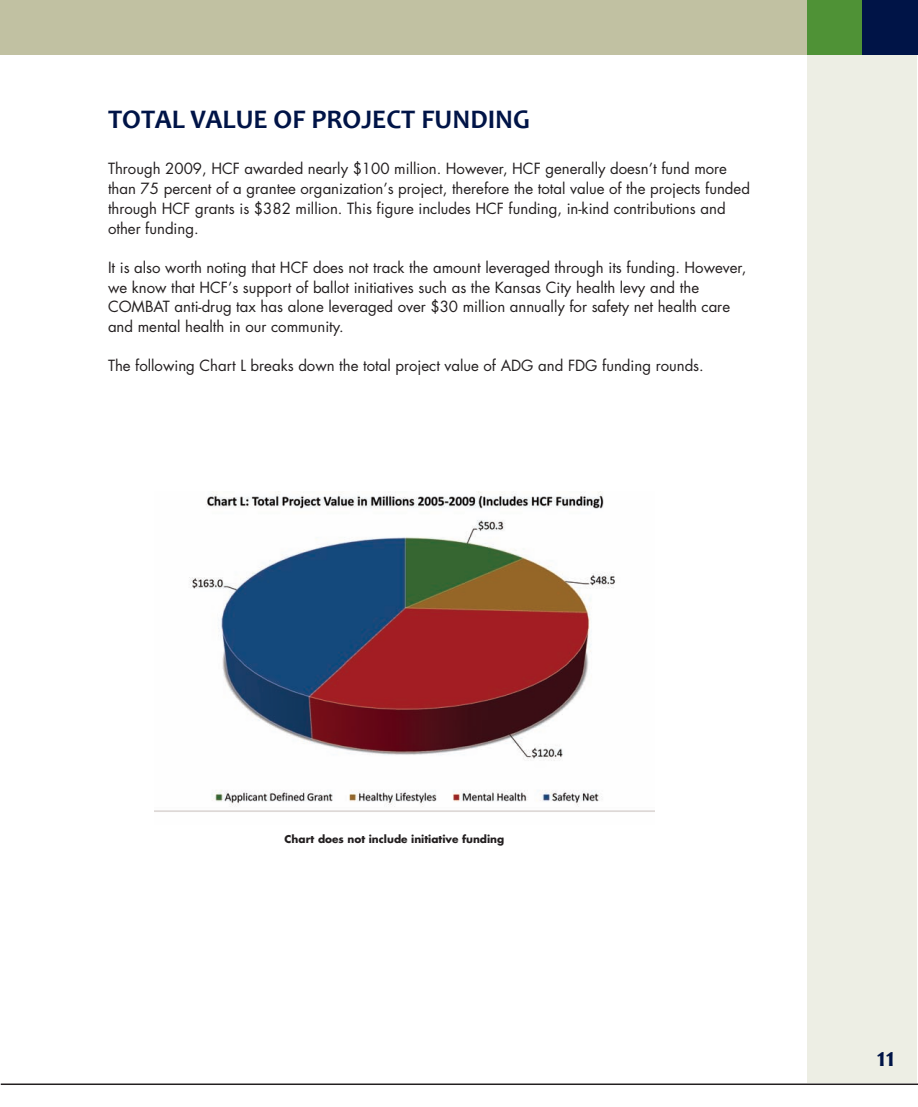
<style>
.page{position:relative;width:918px;height:1107px;background:#fff}
.page>*{position:absolute;margin:0;border:0;box-sizing:border-box;transform-origin:0 0}
.t1{font:700 27px "Candara";color:#001447}
.t2{font:15px/19.6px "Futura";color:#231f20}
.t3{font:700 10.5px "Futura";color:#231f20}
</style>
<div class="page">
<div style="left:0;top:0;width:807px;height:55px;background:#c1c1a2"></div>
<div style="left:807px;top:0;width:56px;height:54px;background:#4f9236"></div>
<div style="left:862px;top:0;width:56px;height:55px;background:#001447"></div>
<div style="left:808px;top:55px;width:109px;height:1028px;background:#edeee4"></div>
<hr style="left:1px;top:1084px;width:917px;height:1px;background:#231f20">
<img style="left:155px;top:491px;width:500px;height:321px">
<h1 class="t1" style="left:108px;top:102px;width:424px">TOTAL VALUE OF PROJECT FUNDING</h1>
<p class="t2" style="left:108px;top:160px;width:644px">Through 2009, HCF awarded nearly $100 million. However, HCF generally doesn’t fund more than 75 percent of a grantee organization’s project, therefore the total value of the projects funded through HCF grants is $382 million. This figure includes HCF funding, in-kind contributions and other funding.</p>
<p class="t2" style="left:108px;top:259px;width:640px">It is also worth noting that HCF does not track the amount leveraged through its funding. However, we know that HCF’s support of ballot initiatives such as the Kansas City health levy and the COMBAT anti-drug tax has alone leveraged over $30 million annually for safety net health care and mental health in our community.</p>
<p class="t2" style="left:108px;top:357px;width:597px">The following Chart L breaks down the total project value of ADG and FDG funding rounds.</p>
<p class="t3" style="left:285px;top:834px;width:221px">Chart does not include initiative funding</p>
<h1 class="t1" style="left:877px;top:1040px;width:20px">11</h1>
</div>
